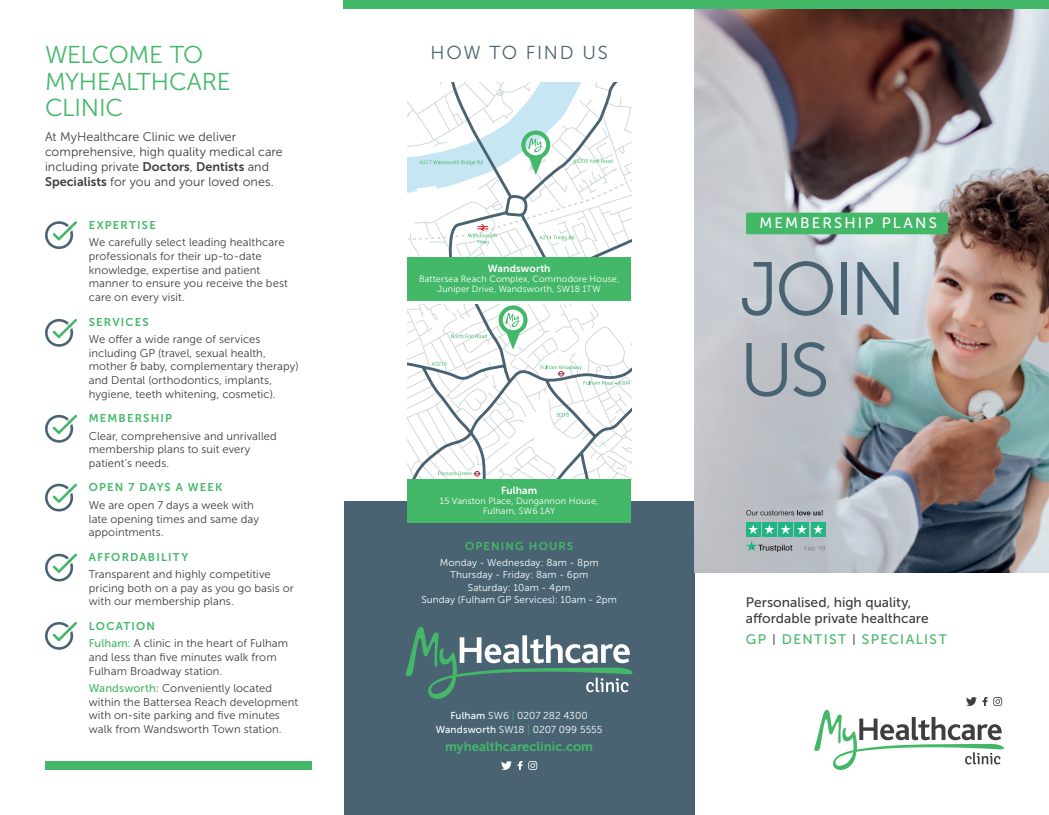
<style>
.page{position:relative;width:1049px;height:815px;background:#fff}
.page>*{position:absolute;margin:0;border:0;box-sizing:border-box;transform-origin:0 0}
.t1{font:75.12px/81px "Museo Sans 300";letter-spacing:-.05em;color:#496372}
.t2{font:24.38px/26.2px "Museo Sans 300";letter-spacing:-.01em;color:#44b869}
.t3{font:24.38px "Museo Sans 300";letter-spacing:-.03em;color:#44b869}
.t4{font:18.75px "Museo Sans 300";letter-spacing:.09em;color:#496372}
.t5{font:15px "Museo Sans 500";letter-spacing:.145em;color:#fff}
.t6{font:13.75px/16.2px "Museo Sans 500";color:#3e3e3f}
.t7{font:13.75px "Museo Sans 500";letter-spacing:.1em;color:#44b869}
.t8{font:13.12px "Museo Sans 700";color:#44b869}
.t9{font:12.5px/15px "Museo Sans 300";letter-spacing:.005em;color:#3e3e3f}
.t10{font:11.25px/13.8px "Museo Sans 300";letter-spacing:.005em;color:#3e3e3f}
.t11{font:11.25px "Museo Sans 700";letter-spacing:.105em;color:#44b869}
.t12{font:10.38px "Museo Sans 700";letter-spacing:.01em;color:#fff}
.t13{font:10.12px "Museo Sans 300";letter-spacing:.005em;color:#fff}
.t14{font:10px "Museo Sans 300";letter-spacing:.01em;color:#fff}
.t15{font:9px/10.4px "Museo Sans 300";letter-spacing:.015em;color:#fff;text-align:center}
.s1{font-family:"Museo Sans 700"}
.s2{font-family:"Museo Sans 500";color:#44b869}
.s3{font-size:11.25px;color:#3e3e3f}
.s4{font-family:"Museo Sans 500"}
.s5{color:#44b869}
</style>
<div class="page">
<div style="left:344px;top:502px;width:350px;height:313px;background:#496372"></div>
<svg style="left:501px;top:761px;width:21px;height:9px"></svg>
<svg style="left:528px;top:761px;width:9px;height:9px"></svg>
<svg style="left:405px;top:627px;width:228px;height:72px"></svg>
<svg style="left:814px;top:697px;width:190px;height:73px"></svg>
<svg style="left:407px;top:82px;width:224px;height:175px"></svg>
<div style="left:407px;top:257px;width:224px;height:43px;background:#44b869"></div>
<div style="left:407px;top:479px;width:224px;height:44px;background:#44b869"></div>
<svg style="left:407px;top:304px;width:224px;height:175px"></svg>
<img style="left:694px;top:9px;width:355px;height:563px">
<div style="left:45px;top:761px;width:266px;height:9px;background:#44b869"></div>
<div style="left:344px;top:0;width:705px;height:9px;background:#44b869"></div>
<svg style="left:45px;top:221px;width:32px;height:28px"></svg>
<div style="left:746px;top:213px;width:202px;height:21px;background:#44b869;border-radius:2px"></div>
<svg style="left:746px;top:510px;width:77px;height:5px"></svg>
<svg style="left:805px;top:546px;width:20px;height:5px"></svg>
<svg style="left:746px;top:541px;width:46px;height:11px"></svg>
<div style="left:746px;top:522px;width:14px;height:14px;background:#21b683"></div>
<svg style="left:748px;top:524px;width:10px;height:10px"></svg>
<div style="left:762px;top:522px;width:15px;height:14px;background:#21b683"></div>
<svg style="left:764px;top:524px;width:10px;height:10px"></svg>
<div style="left:778px;top:522px;width:15px;height:14px;background:#21b683"></div>
<svg style="left:780px;top:524px;width:11px;height:10px"></svg>
<div style="left:795px;top:522px;width:14px;height:14px;background:#21b683"></div>
<svg style="left:797px;top:524px;width:10px;height:10px"></svg>
<div style="left:811px;top:522px;width:14px;height:14px;background:#21b683"></div>
<svg style="left:813px;top:524px;width:10px;height:10px"></svg>
<svg style="left:45px;top:319px;width:32px;height:28px"></svg>
<svg style="left:45px;top:415px;width:32px;height:28px"></svg>
<svg style="left:45px;top:484px;width:32px;height:27px"></svg>
<svg style="left:45px;top:554px;width:32px;height:27px"></svg>
<svg style="left:45px;top:622px;width:32px;height:28px"></svg>
<p class="t3" style="left:45px;top:42px;width:160px">WELCOME TO</p>
<p class="t2" style="left:45px;top:68px;width:187px">MYHEALTHCARE<br>CLINIC</p>
<p class="t9" style="left:45px;top:130px;width:239px">At MyHealthcare Clinic we deliver comprehensive, high quality medical care including private <span class="s1">Doctors</span>, <span class="s1">Dentists</span> and <span class="s1">Specialists</span> for you and your loved ones.</p>
<p class="t11" style="left:89px;top:219px;width:68px">EXPERTISE</p>
<p class="t10" style="left:89px;top:236px;width:201px">We carefully select leading healthcare professionals for their up-to-date knowledge, expertise and patient manner to ensure you receive the best care on every visit.</p>
<p class="t11" style="left:89px;top:315px;width:61px">SERVICES</p>
<p class="t10" style="left:89px;top:332px;width:211px">We offer a wide range of services including GP (travel, sexual health, mother &amp; baby, complementary therapy) and Dental (orthodontics, implants, hygiene, teeth whitening, cosmetic).</p>
<p class="t11" style="left:89px;top:412px;width:85px">MEMBERSHIP</p>
<p class="t10" style="left:89px;top:429px;width:189px">Clear, comprehensive and unrivalled membership plans to suit every patient’s needs.</p>
<p class="t11" style="left:89px;top:481px;width:135px">OPEN 7 DAYS A WEEK</p>
<p class="t10" style="left:89px;top:498px;width:172px">We are open 7 days a week with late opening times and same day appointments.</p>
<p class="t11" style="left:89px;top:550px;width:101px">AFFORDABILITY</p>
<p class="t10" style="left:89px;top:567px;width:207px">Transparent and highly competitive pricing both on a pay as you go basis or with our membership plans.</p>
<p class="t11" style="left:89px;top:620px;width:68px">LOCATION</p>
<p class="t10" style="left:89px;top:636px;width:201px"><span class="s2">Fulham:</span> A clinic in the heart of Fulham and less than five minutes walk from<br>Fulham Broadway station.</p>
<p class="t10" style="left:89px;top:681px;width:211px"><span class="s2">Wandsworth:</span> Conveniently located within the Battersea Reach development with on-site parking and five minutes walk from Wandsworth Town station.</p>
<p class="t4" style="left:430px;top:43px;width:179px">HOW TO FIND US</p>
<p class="t12" style="left:488px;top:262px;width:64px">Wandsworth</p>
<p class="t15" style="left:419px;top:274px;width:202px">Battersea Reach Complex, Commodore House,<br>Juniper Drive, Wandsworth, SW18 1TW</p>
<p class="t12" style="left:501px;top:484px;width:38px">Fulham</p>
<p class="t15" style="left:440px;top:496px;width:160px">15 Vanston Place, Dungannon House,</p>
<p class="t15" style="left:483px;top:506px;width:74px">Fulham, SW6 1AY</p>
<p class="t5" style="left:759px;top:215px;width:179px">MEMBERSHIP PLANS</p>
<p class="t1" style="left:739px;top:249px;width:168px">JOIN<br>US</p>
<p class="t11" style="left:465px;top:540px;width:110px">OPENING HOURS</p>
<p class="t14" style="left:440px;top:557px;width:160px">Monday - Wednesday: 8am - 8pm</p>
<p class="t14" style="left:450px;top:570px;width:140px">Thursday - Friday: 8am - 6pm</p>
<p class="t14" style="left:468px;top:582px;width:104px">Saturday: 10am - 4pm</p>
<p class="t14" style="left:421px;top:595px;width:197px">Sunday (Fulham GP Services): 10am - 2pm</p>
<p class="t6" style="left:746px;top:594px;width:184px">Personalised, high quality, affordable private healthcare</p>
<p class="t7" style="left:746px;top:632px;width:202px">GP <span class="s3">|</span> DENTIST <span class="s3">|</span> SPECIALIST</p>
<p class="t13" style="left:450px;top:710px;width:139px"><span class="s4">Fulham</span> SW6 <span class="s5">|</span> 0207 282 4300</p>
<p class="t13" style="left:436px;top:724px;width:168px"><span class="s4">Wandsworth</span> SW18 <span class="s5">|</span> 0207 099 5555</p>
<p class="t8" style="left:445px;top:739px;width:150px">myhealthcareclinic.com</p>
</div>
